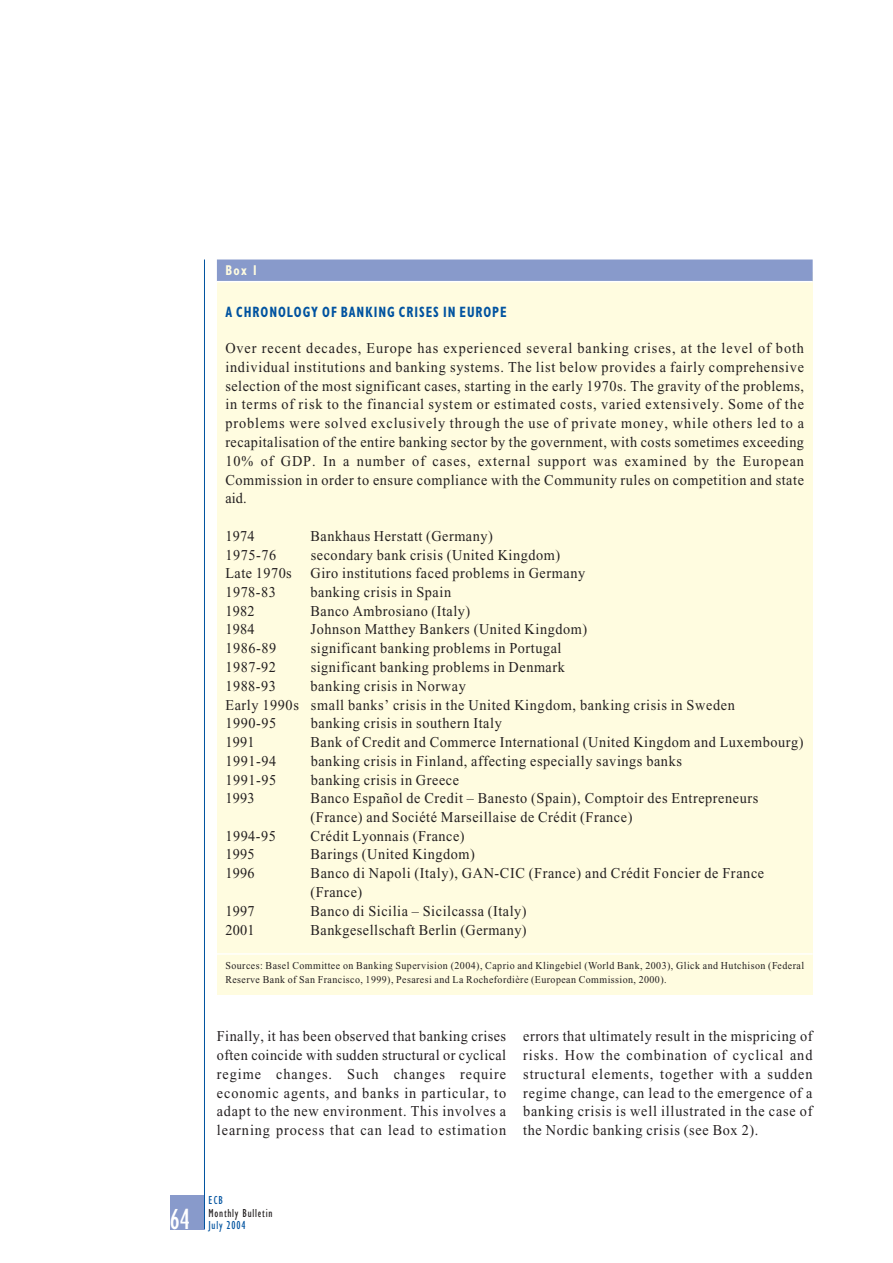
<style>
.page{position:relative;width:893px;height:1263px;background:#fff}
.page>*{position:absolute;margin:0;border:0;box-sizing:border-box;transform-origin:0 0}
.t1{font:condensed 30px "Gill Sans";color:#fff;scale:.95 1}
.t2{font:15px/18.8px "Times";letter-spacing:.04em;color:#231f20;scale:.95 1}
.t3{font:700 condensed 15px "Gill Sans";letter-spacing:.075em;color:#0153a0;scale:.85 1}
.t4{font:700 condensed 14.25px "Gill Sans";color:#fffce0;scale:.85 1}
.t5{font:condensed 12px "Gill Sans";letter-spacing:.07em;color:#231f20;scale:.95 1}
.t6{font:condensed 12px "Gill Sans";letter-spacing:.07em;color:#0153a0;scale:.95 1}
.t7{font:10.5px/13.5px "Times";letter-spacing:.045em;color:#231f20;scale:.95 1}
</style>
<div class="page">
<div style="left:170px;top:1195px;width:34px;height:34px;background:#889acb"></div>
<hr style="left:204px;top:260px;width:1px;height:969px;background:#0153a0">
<div style="left:217px;top:273px;width:595px;height:722px;background:#fffce0"></div>
<div style="left:217px;top:260px;width:595px;height:21px;background:#889acb"></div>
<hr style="left:217px;top:281px;width:595px;height:1px;background:#fff">
<hr style="left:217px;top:953px;width:595px;height:2px;background:#fff">
<p class="t4" style="left:225px;top:265px;width:40px">Box 1</p>
<p class="t3" style="left:225px;top:307px;width:332px">A CHRONOLOGY OF BANKING CRISES IN EUROPE</p>
<p class="t2" style="left:225px;top:340px;width:610px;text-align:justify">Over recent decades, Europe has experienced several banking crises, at the level of both individual institutions and banking systems. The list below provides a fairly comprehensive selection of the most significant cases, starting in the early 1970s. The gravity of the problems, in terms of risk to the financial system or estimated costs, varied extensively. Some of the problems were solved exclusively through the use of private money, while others led to a recapitalisation of the entire banking sector by the government, with costs sometimes exceeding 10% of GDP. In a number of cases, external support was examined by the European Commission in order to ensure compliance with the Community rules on competition and state aid.</p>
<p class="t2" style="left:225px;top:528px;width:32px">1974</p>
<p class="t2" style="left:310px;top:528px;width:193px">Bankhaus Herstatt (Germany)</p>
<p class="t2" style="left:225px;top:547px;width:55px">1975-76</p>
<p class="t2" style="left:225px;top:547px;width:380px;text-indent:85px">secondary bank crisis (United Kingdom)<br>Late 1970s Giro institutions faced problems in Germany<br>1978-83</p>
<p class="t2" style="left:310px;top:584px;width:149px">banking crisis in Spain</p>
<p class="t2" style="left:225px;top:603px;width:32px">1982</p>
<p class="t2" style="left:310px;top:603px;width:170px">Banco Ambrosiano (Italy)</p>
<p class="t2" style="left:225px;top:621px;width:32px">1984</p>
<p class="t2" style="left:310px;top:621px;width:293px">Johnson Matthey Bankers (United Kingdom)</p>
<p class="t2" style="left:225px;top:640px;width:55px">1986-89</p>
<p class="t2" style="left:311px;top:640px;width:265px">significant banking problems in Portugal</p>
<p class="t2" style="left:225px;top:659px;width:55px">1987-92</p>
<p class="t2" style="left:310px;top:659px;width:269px">significant banking problems in Denmark</p>
<p class="t2" style="left:225px;top:678px;width:55px">1988-93</p>
<p class="t2" style="left:225px;top:678px;width:538px;text-indent:85px">banking crisis in Norway<br>Early 1990s small banks’ crisis in the United Kingdom, banking crisis in Sweden<br>1990-95</p>
<p class="t2" style="left:311px;top:715px;width:202px">banking crisis in southern Italy</p>
<p class="t2" style="left:225px;top:734px;width:32px">1991</p>
<p class="t2" style="left:310px;top:734px;width:520px">Bank of Credit and Commerce International (United Kingdom and Luxembourg)</p>
<p class="t2" style="left:225px;top:753px;width:55px">1991-94</p>
<p class="t2" style="left:311px;top:753px;width:392px">banking crisis in Finland, affecting especially savings banks</p>
<p class="t2" style="left:225px;top:772px;width:55px">1991-95</p>
<p class="t2" style="left:311px;top:772px;width:158px">banking crisis in Greece</p>
<p class="t2" style="left:225px;top:790px;width:32px">1993</p>
<p class="t2" style="left:310px;top:790px;width:473px">Banco Español de Credit – Banesto (Spain), Comptoir des Entrepreneurs (France) and Société Marseillaise de Crédit (France)</p>
<p class="t2" style="left:225px;top:828px;width:55px">1994-95</p>
<p class="t2" style="left:310px;top:828px;width:164px">Crédit Lyonnais (France)</p>
<p class="t2" style="left:225px;top:846px;width:32px">1995</p>
<p class="t2" style="left:310px;top:846px;width:174px">Barings (United Kingdom)</p>
<p class="t2" style="left:225px;top:865px;width:32px">1996</p>
<p class="t2" style="left:310px;top:865px;width:479px">Banco di Napoli (Italy), GAN-CIC (France) and Crédit Foncier de France (France)</p>
<p class="t2" style="left:225px;top:903px;width:32px">1997</p>
<p class="t2" style="left:310px;top:903px;width:229px">Banco di Sicilia – Sicilcassa (Italy)</p>
<p class="t2" style="left:225px;top:922px;width:32px">2001</p>
<p class="t2" style="left:310px;top:922px;width:229px">Bankgesellschaft Berlin (Germany)</p>
<p class="t7" style="left:225px;top:960px;width:611px">Sources: Basel Committee on Banking Supervision (2004), Caprio and Klingebiel (World Bank, 2003), Glick and Hutchison (Federal<br>Reserve Bank of San Francisco, 1999), Pesaresi and La Rochefordière (European Commission, 2000).</p>
<p class="t2" style="left:217px;top:1028px;width:306px;text-align:justify">Finally, it has been observed that banking crises often coincide with sudden structural or cyclical regime changes. Such changes require economic agents, and banks in particular, to adapt to the new environment. This involves a learning process that can lead to estimation</p>
<p class="t2" style="left:523px;top:1028px;width:306px;text-align:justify">errors that ultimately result in the mispricing of risks. How the combination of cyclical and structural elements, together with a sudden regime change, can lead to the emergence of a banking crisis is well illustrated in the case of the Nordic banking crisis (see Box 2).</p>
<h1 class="t1" style="left:169px;top:1208px;width:23px">64</h1>
<p class="t6" style="left:208px;top:1196px;width:17px">ECB</p>
<p class="t5" style="left:208px;top:1208px;width:69px">Monthly Bulletin</p>
<p class="t6" style="left:208px;top:1221px;width:41px">July 2004</p>
</div>
